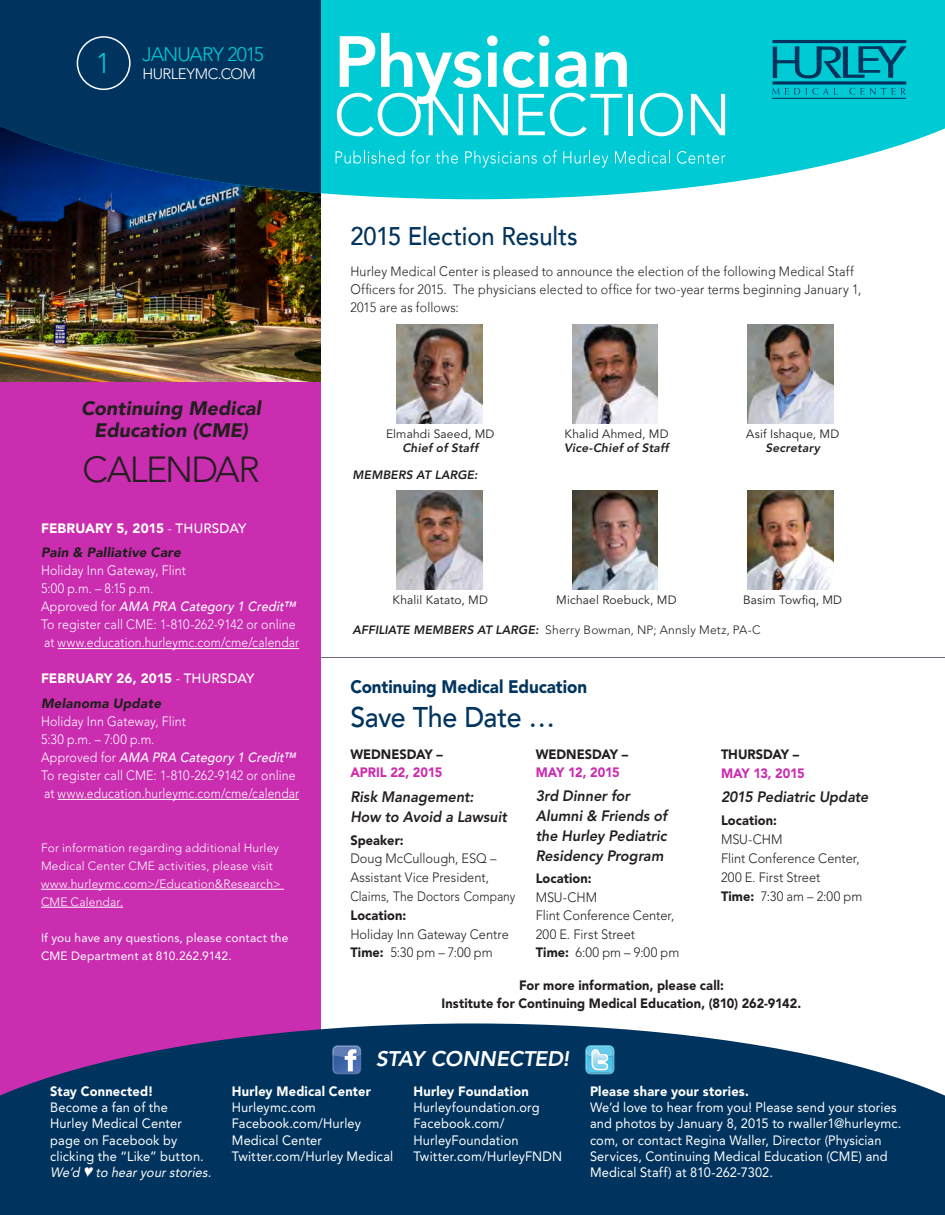
<style>
.page{position:relative;width:945px;height:1215px;background:#fff}
.page>*{position:absolute;margin:0;border:0;box-sizing:border-box;transform-origin:0 0}
.t1{font:300 36px "Avenir LT Std";letter-spacing:-.045em;color:#231f20}
.t2{font:500 28.5px "Avenir LT";letter-spacing:-.02em;color:#00345e;scale:.94 1}
.t3{font:500 25.5px "Avenir";color:#00345e;scale:.93 1}
.t4{font:italic 800 21px "Avenir LT Std";letter-spacing:-.01em;color:#fff}
.t5{font:italic 900 19.5px/22.5px "Avenir LT";letter-spacing:.005em;color:#231f20;text-align:center}
.t6{font:300 19.5px "Avenir LT Std";letter-spacing:-.05em;color:#00cad4}
.t7{font:900 18px "Avenir LT Std";letter-spacing:-.005em;color:#00345e;scale:.94 1}
.t8{font:italic 800 15px/20px "Avenir LT Std";color:#231f20;scale:.95 1}
.t9{font:300 15px "Avenir LT Std";letter-spacing:-.035em;color:#fff}
.t10{font:13.5px/16.2px "Avenir LT Std";letter-spacing:.01em;color:#fff;scale:.95 1}
.t11{font:300 13.5px/18px "Avenir LT Std";letter-spacing:.01em;color:#fff;scale:.92 1}
.t12{font:300 13.5px/18.8px "Avenir LT Std";color:#231f20;scale:.95 1}
.t13{font:300 13.5px/18.3px "Avenir";letter-spacing:.015em;color:#231f20;scale:.93 1}
.t14{font:900 13.5px/18px "Avenir LT Std";letter-spacing:.005em;color:#231f20;text-align:center;scale:.95 1}
.t15{font:900 13.5px "Avenir LT Std";letter-spacing:.015em;color:#fff;scale:.95 1}
.t16{font:italic 500 13.5px "Avenir LT";color:#fff;scale:.92 1}
.t17{font:900 13.5px "Avenir LT Std";letter-spacing:.015em;color:#fff}
.t18{font:italic 900 13.5px "Avenir LT";letter-spacing:.015em;color:#231f20}
.t19{font:900 13.5px "Avenir LT Std";letter-spacing:-.015em;color:#ca2daf;scale:.95 1}
.t20{font:italic 13.5px "Avenir LT Std";color:#fff;scale:.94 1}
.t21{font:300 12px/18px "Avenir LT Std";letter-spacing:.015em;color:#fff}
.t22{font:12px "Avenir LT Std";letter-spacing:.015em;color:#231f20}
.t23{font:12px/18px "Avenir LT Std";letter-spacing:.015em;color:#fff}
.t24{font:300 12px "Avenir LT Std";letter-spacing:.015em;color:#231f20}
.t25{font:italic 800 12px "Avenir LT Std";letter-spacing:.015em;color:#231f20}
.s1{font-size:28.5px}
.s2{font-weight:300}
.s3{font-family:"Avenir LT";font-weight:500}
.s4{font-family:"Avenir LT Std";font-weight:300;font-style:normal}
.s5{font-weight:800;font-style:italic}
.s6{font-weight:900}
</style>
<div class="page">
<img style="left:0;top:199px;width:321px;height:183px">
<div style="left:0;top:382px;width:321px;height:833px;background:#ca2daf"></div>
<svg style="left:0;top:0;width:945px;height:199px;background:#1fccd6"></svg>
<svg style="left:773px;top:46px;width:133px;height:33px;background:#0098ad"></svg>
<hr style="left:773px;top:40px;width:133px;height:3px;background:#00345e">
<hr style="left:772px;top:98px;width:134px;height:1px;background:#00345e">
<svg style="left:772px;top:81px;width:134px;height:4px"></svg>
<svg style="left:772px;top:88px;width:66px;height:7px"></svg>
<svg style="left:849px;top:88px;width:57px;height:7px"></svg>
<svg style="left:0;top:0;width:321px;height:193px;background:#003360"></svg>
<svg style="left:337px;top:33px;width:290px;height:103px"></svg>
<hr style="left:628px;top:94px;width:4px;height:41px;background:#fff">
<svg style="left:640px;top:93px;width:43px;height:43px"></svg>
<svg style="left:691px;top:94px;width:34px;height:41px"></svg>
<svg style="left:336px;top:151px;width:68px;height:13px"></svg>
<svg style="left:411px;top:150px;width:19px;height:14px"></svg>
<svg style="left:436px;top:151px;width:22px;height:13px"></svg>
<svg style="left:465px;top:151px;width:72px;height:17px"></svg>
<svg style="left:543px;top:150px;width:14px;height:14px"></svg>
<svg style="left:563px;top:151px;width:45px;height:17px"></svg>
<svg style="left:615px;top:151px;width:55px;height:13px"></svg>
<svg style="left:677px;top:151px;width:48px;height:13px"></svg>
<svg style="left:0;top:1023px;width:945px;height:192px;background:#1a3f6c"></svg>
<hr style="left:319px;top:657px;width:626px;height:1px;background:#696875">
<div style="left:77px;top:36px;width:54px;height:54px;border:2px solid #fff;border-radius:50%"></div>
<hr style="left:58px;top:648px;width:241px;height:1px;background:#fff">
<hr style="left:58px;top:799px;width:241px;height:1px;background:#fff">
<hr style="left:41px;top:889px;width:243px;height:1px;background:#fff">
<hr style="left:41px;top:907px;width:82px;height:1px;background:#fff">
<svg style="left:332px;top:1045px;width:29px;height:29px"></svg>
<svg style="left:585px;top:1045px;width:29px;height:29px"></svg>
<img style="left:397px;top:325px;width:85px;height:98px">
<img style="left:572px;top:325px;width:86px;height:98px">
<img style="left:748px;top:325px;width:85px;height:98px">
<img style="left:397px;top:491px;width:85px;height:98px">
<img style="left:572px;top:491px;width:86px;height:98px">
<img style="left:748px;top:491px;width:85px;height:98px">
<svg style="left:84px;top:1167px;width:9px;height:10px"></svg>
<h3 class="t6" style="left:96px;top:43px;width:170px"><span class="s1">1</span> JANUARY 2015</h3>
<p class="t9" style="left:143px;top:65px;width:115px">HURLEYMC.COM</p>
<h3 class="t5" style="left:81px;top:397px;width:181px">Continuing Medical<br>Education (CME)</h3>
<h1 class="t1" style="left:83px;top:449px;width:179px">CALENDAR</h1>
<p class="t17" style="left:41px;top:520px;width:207px">FEBRUARY 5, 2015 <span class="s2">-</span> <span class="s3">THURSDAY</span></p>
<p class="t18" style="left:41px;top:544px;width:141px">Pain &amp; Palliative Care</p>
<p class="t11" style="left:41px;top:562px;width:159px">Holiday Inn Gateway, Flint<br>5:00 p.m. – 8:15 p.m.</p>
<p class="t16" style="left:41px;top:599px;width:282px"><span class="s4">A p p r o v e d f o r</span> AMA PRA Category 1 Credit™</p>
<p class="t11" style="left:41px;top:616px;width:282px">To register call CME: 1-810-262-9142 or online at www.education.hurleymc.com/cme/calendar</p>
<p class="t17" style="left:41px;top:670px;width:215px">FEBRUARY 26, 2015 <span class="s2">-</span> <span class="s3">THURSDAY</span></p>
<p class="t18" style="left:41px;top:695px;width:122px">Melanoma Update</p>
<p class="t11" style="left:41px;top:712px;width:159px">Holiday Inn Gateway, Flint<br>5:30 p.m. – 7:00 p.m.</p>
<p class="t16" style="left:41px;top:750px;width:282px"><span class="s4">A p p r o v e d f o r</span> AMA PRA Category 1 Credit™</p>
<p class="t11" style="left:41px;top:766px;width:282px">To register call CME: 1-810-262-9142 or online at www.education.hurleymc.com/cme/calendar</p>
<p class="t21" style="left:41px;top:839px;width:241px">For information regarding additional Hurley Medical Center CME activities, please visit www.hurleymc.com&gt;/Education&amp;Research&gt; CME Calendar.</p>
<p class="t23" style="left:41px;top:929px;width:249px">If you have any questions, please contact the<br>CME Department at 810.262.9142.</p>
<h3 class="t3" style="left:350px;top:222px;width:246px">2015 Election Results</h3>
<p class="t13" style="left:350px;top:262px;width:551px">Hurley Medical Center is pleased to announce the election of the following Medical Staff<br>Officers for 2015. The physicians elected to office for two-year terms beginning January 1,<br>2015 are as follows:</p>
<p class="t22" style="left:386px;top:427px;width:110px">Elmahdi Saeed, MD</p>
<p class="t25" style="left:402px;top:440px;width:77px">Chief of Staff</p>
<p class="t25" style="left:353px;top:468px;width:127px">MEMBERS AT LARGE:</p>
<p class="t22" style="left:564px;top:427px;width:106px">Khalid Ahmed, MD</p>
<p class="t25" style="left:564px;top:440px;width:106px">Vice-Chief of Staff</p>
<p class="t22" style="left:746px;top:427px;width:95px">Asif Ishaque, MD</p>
<p class="t25" style="left:765px;top:440px;width:56px">Secretary</p>
<p class="t22" style="left:393px;top:593px;width:97px">Khalil Katato, MD</p>
<p class="t22" style="left:556px;top:593px;width:122px">Michael Roebuck, MD</p>
<p class="t22" style="left:743px;top:593px;width:100px">Basim Towfiq, MD</p>
<p class="t24" style="left:353px;top:623px;width:410px"><span class="s5">AFFILIATE MEMBERS AT LARGE:</span> Sherry Bowman, NP; Annsly Metz, PA-C</p>
<h3 class="t7" style="left:350px;top:675px;width:253px">Continuing Medical Education</h3>
<h2 class="t2" style="left:350px;top:701px;width:219px">Save The Date …</h2>
<p class="t14" style="left:350px;top:745px;width:99px">WEDNESDAY –</p>
<p class="t19" style="left:350px;top:765px;width:98px">APRIL 22, 2015</p>
<p class="t8" style="left:350px;top:787px;width:166px">Risk Management:<br>How to Avoid a Lawsuit</p>
<p class="t14" style="left:350px;top:831px;width:58px">Speaker:</p>
<p class="t12" style="left:350px;top:849px;width:175px">Doug McCullough, ESQ –<br>Assistant Vice President,<br>Claims, The Doctors Company</p>
<p class="t14" style="left:350px;top:906px;width:60px">Location:</p>
<p class="t12" style="left:350px;top:925px;width:168px">Holiday Inn Gateway Centre<br><span class="s6">Time:</span> 5:30 pm – 7:00 pm</p>
<p class="t14" style="left:536px;top:745px;width:99px">WEDNESDAY –</p>
<p class="t19" style="left:536px;top:764px;width:90px">MAY 12, 2015</p>
<p class="t8" style="left:536px;top:786px;width:140px">3rd Dinner for<br>Alumni &amp; Friends of the Hurley Pediatric<br>Residency Program</p>
<p class="t14" style="left:536px;top:870px;width:60px">Location:</p>
<p class="t12" style="left:536px;top:888px;width:153px">MSU-CHM<br>Flint Conference Center,<br>200 E. First Street<br><span class="s6">Time:</span> 6:00 pm – 9:00 pm</p>
<p class="t14" style="left:721px;top:745px;width:84px">THURSDAY –</p>
<p class="t19" style="left:721px;top:765px;width:90px">MAY 13, 2015</p>
<p class="t8" style="left:721px;top:787px;width:157px">2015 Pediatric Update</p>
<p class="t14" style="left:721px;top:811px;width:60px">Location:</p>
<p class="t12" style="left:721px;top:830px;width:150px">MSU-CHM<br>Flint Conference Center,<br>200 E. First Street<br><span class="s6">Time:</span> 7:30 am – 2:00 pm</p>
<p class="t14" style="left:442px;top:976px;width:380px">For more information, please call:<br>Institute for Continuing Medical Education, (810) 262-9142.</p>
<h3 class="t4" style="left:376px;top:1046px;width:195px">STAY CONNECTED!</h3>
<p class="t15" style="left:50px;top:1083px;width:110px">Stay Connected!</p>
<p class="t10" style="left:50px;top:1099px;width:163px">Become a fan of the<br>Hurley Medical Center page on Facebook by clicking the “Like” button.</p>
<p class="t20" style="left:50px;top:1164px;width:176px">We’d to hearyourstories.</p>
<p class="t15" style="left:232px;top:1083px;width:148px">Hurley Medical Center</p>
<p class="t10" style="left:232px;top:1099px;width:171px">Hurleymc.com<br>Facebook.com/Hurley<br>Medical Center<br>Twitter.com/Hurley Medical</p>
<p class="t15" style="left:413px;top:1083px;width:123px">Hurley Foundation</p>
<p class="t10" style="left:413px;top:1099px;width:158px">Hurleyfoundation.org<br>Facebook.com/<br>HurleyFoundation<br>Twitter.com/HurleyFNDN</p>
<p class="t15" style="left:590px;top:1083px;width:169px">Please share your stories.</p>
<p class="t10" style="left:590px;top:1099px;width:329px">We’d love to hear from you! Please send your stories and photos by January 8, 2015 to rwaller1@hurleymc. com, or contact Regina Waller, Director (Physician Services, Continuing Medical Education (CME) and Medical Staff) at 810-262-7302.</p>
</div>
